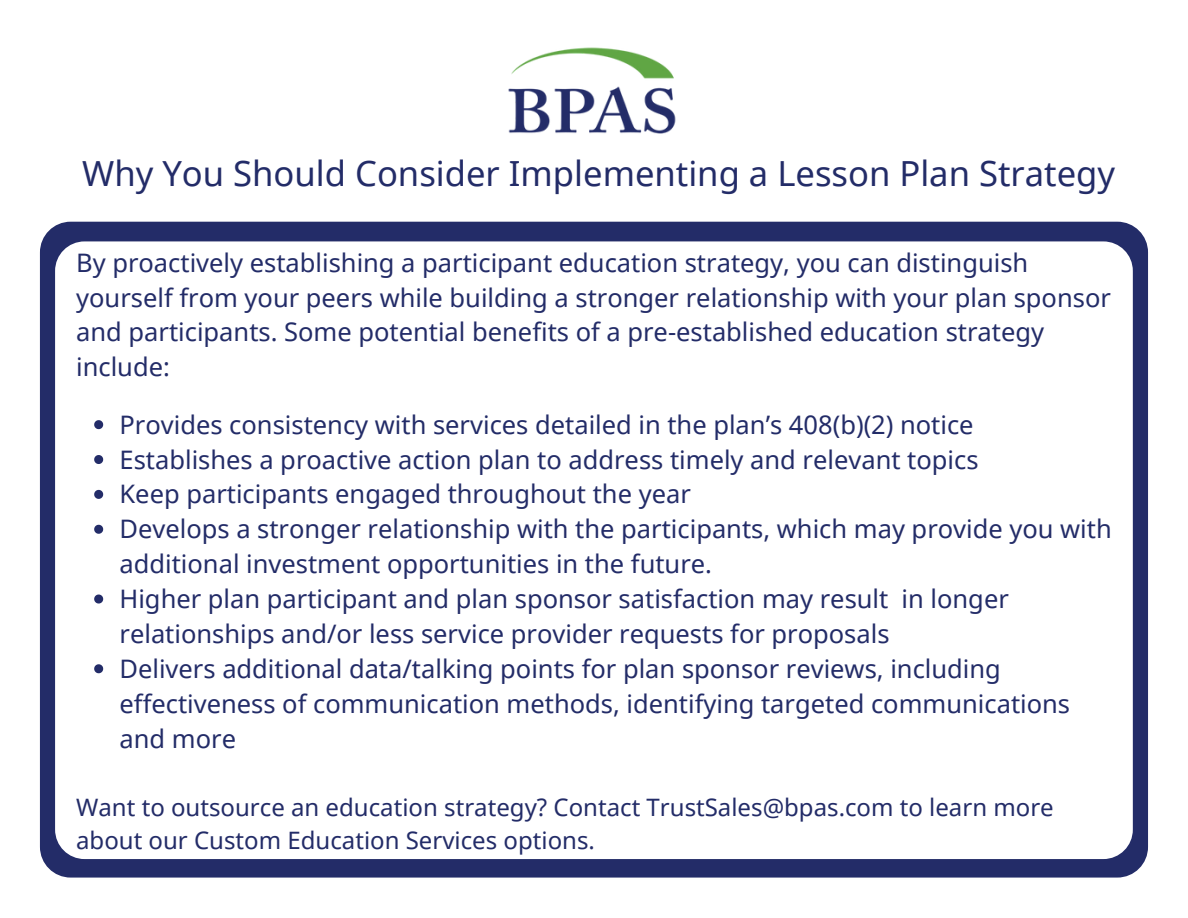
<style>
.page{position:relative;width:1188px;height:918px;background:#fff}
.page>*{position:absolute;margin:0;border:0;box-sizing:border-box;transform-origin:0 0}
.t1{font:34.65px "Noto Sans";color:#232c68}
.t2{font:25.5px/34.8px "Noto Sans";color:#232c68}
.t3{font:24px/32.7px "Noto Sans";color:#232c68}
</style>
<div class="page">
<div style="left:40px;top:222px;width:1108px;height:656px;background:#232c68;border-radius:31px"></div>
<div style="left:55px;top:241px;width:1078px;height:618px;background:#fff;border-radius:29px"></div>
<svg style="left:94px;top:420px;width:9px;height:9px"></svg>
<svg style="left:94px;top:455px;width:9px;height:9px"></svg>
<svg style="left:94px;top:490px;width:9px;height:9px"></svg>
<svg style="left:94px;top:525px;width:9px;height:9px"></svg>
<svg style="left:94px;top:595px;width:9px;height:9px"></svg>
<svg style="left:94px;top:664px;width:9px;height:9px"></svg>
<img style="left:508px;top:47px;width:168px;height:87px">
<h1 class="t1" style="left:82px;top:149px;width:1034px">Why You Should Consider Implementing a Lesson Plan Strategy</h1>
<p class="t2" style="left:76px;top:244px;width:1036px">By proactively establishing a participant education strategy, you can distinguish yourself from your peers while building a stronger relationship with your plan sponsor and participants. Some potential benefits of a pre-established education strategy include:</p>
<p class="t2" style="left:120px;top:406px;width:994px">Provides consistency with services detailed in the plan’s 408(b)(2) notice Establishes a proactive action plan to address timely and relevant topics<br>Keep participants engaged throughout the year<br>Develops a stronger relationship with the participants, which may provide you with additional investment opportunities in the future.<br>Higher plan participant and plan sponsor satisfaction may result in longer relationships and/or less service provider requests for proposals<br>Delivers additional data/talking points for plan sponsor reviews, including effectiveness of communication methods, identifying targeted communications and more</p>
<p class="t3" style="left:76px;top:790px;width:979px">Want to outsource an education strategy? Contact TrustSales@bpas.com to learn more about our Custom Education Services options.</p>
</div>
